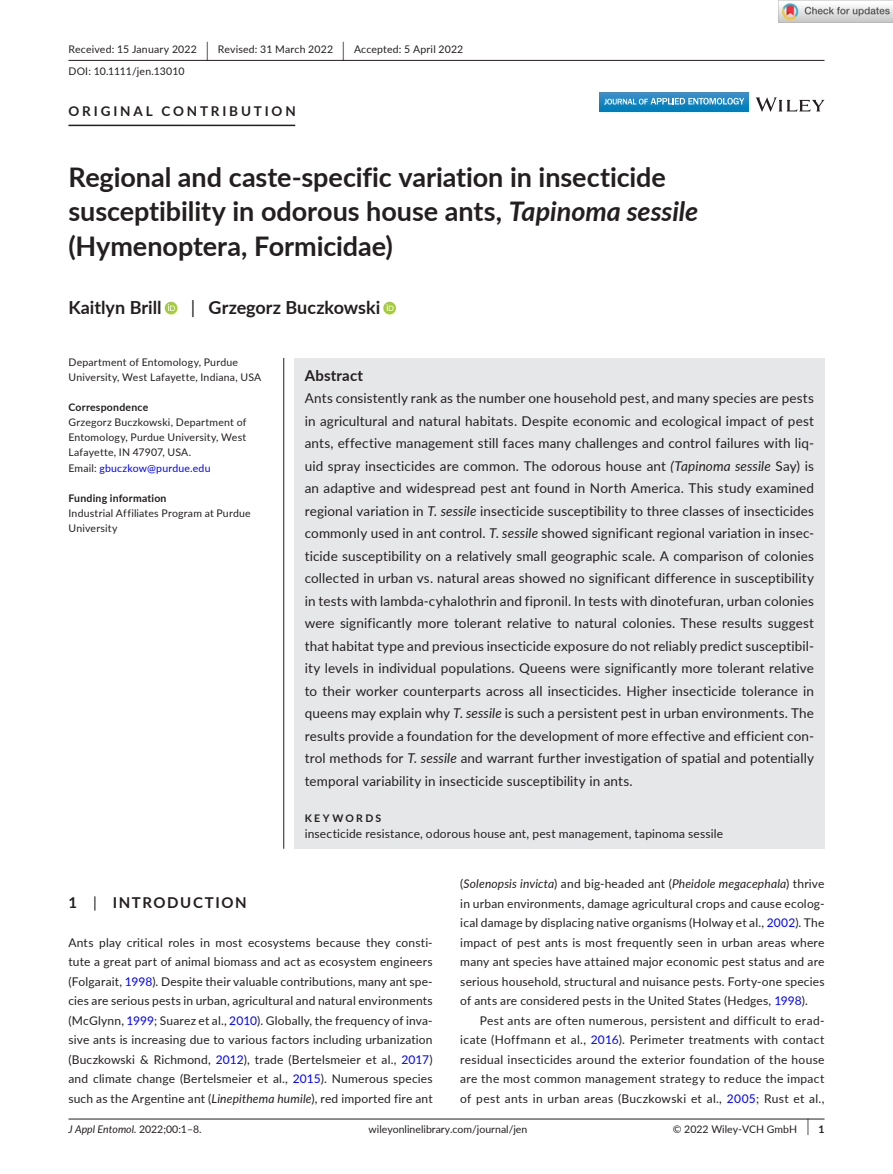
<style>
.page{position:relative;width:893px;height:1174px;background:#fff}
.page>*{position:absolute;margin:0;border:0;box-sizing:border-box;transform-origin:0 0}
.t1{font:700 27px/34.5px "Lato";letter-spacing:-.005em;color:#231f20}
.t2{font:700 18px "Lato";color:#231f20}
.t3{font:700 15px "Lato";letter-spacing:.1em;color:#231f20}
.t4{font:700 15px "Lato";letter-spacing:.015em;color:#231f20}
.t5{font:13.5px/22.5px "Lato";letter-spacing:.01em;color:#231f20;text-align:justify}
.t6{font:700 13.5px "Lato";letter-spacing:.21em;color:#231f20}
.t7{font:12px/19.5px "Lato";letter-spacing:.015em;color:#231f20;text-align:justify}
.t8{font:10.5px/15px "Lato";letter-spacing:.015em;color:#231f20}
.t9{font:700 10.5px "Lato";letter-spacing:.02em;color:#231f20}
.t10{font:italic 10.5px "Lato";color:#231f20}
.t11{font:700 10.5px "Lato";letter-spacing:.22em;color:#231f20}
.s1{font-size:19.65px}
.s2{font-style:italic}
.s3{font-weight:400}
.s4{color:#00f}
.s5{font-style:normal}
.s6{font-size:17.4px}
.s7{font-weight:700}
</style>
<div class="page">
<hr style="left:68px;top:1118px;width:756px;height:1px;background:#231f20">
<svg style="left:756px;top:97px;width:68px;height:15px"></svg>
<svg style="left:599px;top:93px;width:149px;height:19px;background:#1785c0"></svg>
<svg style="left:604px;top:98px;width:140px;height:7px"></svg>
<hr style="left:68px;top:60px;width:756px;height:1px;background:#231f20">
<hr style="left:68px;top:125px;width:227px;height:1px;background:#231f20">
<div style="left:165px;top:302px;width:12px;height:12px;background:#a5cd39;border-radius:50%"></div>
<svg style="left:168px;top:304px;width:7px;height:7px"></svg>
<svg style="left:383px;top:302px;width:13px;height:12px"></svg>
<svg style="left:387px;top:304px;width:7px;height:7px"></svg>
<div style="left:294px;top:358px;width:530px;height:490px;background:#e6e7e9"></div>
<hr style="left:283px;top:358px;width:1px;height:490px;background:#231f20">
<img style="left:779px;top:0;width:114px;height:23px">
<p class="t8" style="left:68px;top:38px;width:396px;line-height:21.8px">Received: 15 January 2022 <span class="s1">|</span> Revised: 31 March 2022 <span class="s1">|</span> Accepted: 5 April 2022<br>DOI: 10.1111/jen.13010</p>
<p class="t6" style="left:68px;top:101px;width:229px">ORIGINAL CONTRIBUTION</p>
<h1 class="t1" style="left:68px;top:159px;width:631px">Regional and caste-specific variation in insecticide susceptibility in odorous house ants, <span class="s2">Tapinoma sessile </span>(Hymenoptera, Formicidae)</h1>
<h2 class="t2" style="left:68px;top:295px;width:95px">Kaitlyn Brill</h2>
<h2 class="t2" style="left:191px;top:295px;width:191px"><span class="s3">|</span> Grzegorz Buczkowski</h2>
<p class="t8" style="left:68px;top:355px;width:194px">Department of Entomology, Purdue<br>University, West Lafayette, Indiana, USA</p>
<p class="t9" style="left:68px;top:400px;width:81px">Correspondence</p>
<p class="t8" style="left:68px;top:415px;width:179px">Grzegorz Buczkowski, Department of<br>Entomology, Purdue University, West<br>Lafayette, IN 47907, USA.<br>Email: <span class="s4">gbuczkow@purdue.edu</span></p>
<p class="t9" style="left:68px;top:490px;width:100px">Funding information</p>
<p class="t8" style="left:68px;top:505px;width:184px">Industrial Affiliates Program at Purdue<br>University</p>
<p class="t4" style="left:305px;top:364px;width:60px">Abstract</p>
<p class="t5" style="left:305px;top:386px;width:511px">Ants consistently rank as the number one household pest, and many species are pests in agricultural and natural habitats. Despite economic and ecological impact of pest ants, effective management still faces many challenges and control failures with liq&shy;uid spray insecticides are common. The odorous house ant <span class="s2">(Tapinoma sessile</span> Say) is an adaptive and widespread pest ant found in North America. This study examined regional variation in <span class="s2">T</span>. <span class="s2">sessile</span> insecticide susceptibility to three classes of insecticides commonly used in ant control. <span class="s2">T</span>. <span class="s2">sessile</span> showed significant regional variation in insec&shy;ticide susceptibility on a relatively small geographic scale. A comparison of colonies collected in urban vs. natural areas showed no significant difference in susceptibility in tests with lambda-cyhalothrin and fipronil. In tests with dinotefuran, urban colonies were significantly more tolerant relative to natural colonies. These results suggest that habitat type and previous insecticide exposure do not reliably predict susceptibil&shy;ity levels in individual populations. Queens were significantly more tolerant relative to their worker counterparts across all insecticides. Higher insecticide tolerance in queens may explain why <span class="s2">T</span>. <span class="s2">sessile</span> is such a persistent pest in urban environments. The results provide a foundation for the development of more effective and efficient con&shy;trol methods for <span class="s2">T</span>. <span class="s2">sessile</span> and warrant further investigation of spatial and potentially temporal variability in insecticide susceptibility in ants.</p>
<p class="t11" style="left:305px;top:810px;width:78px">KEYWORDS</p>
<p class="t7" style="left:305px;top:823px;width:420px">insecticide resistance, odorous house ant, pest management, tapinoma sessile</p>
<p class="t3" style="left:68px;top:891px;width:180px">1 <span class="s3">|</span> INTRODUCTION</p>
<p class="t7" style="left:68px;top:932px;width:366px">Ants play critical roles in most ecosystems because they consti&shy;tute a great part of animal biomass and act as ecosystem engineers (Folgarait, <span class="s4">1998</span>). Despite their valuable contributions, many ant spe&shy;cies are serious pests in urban, agricultural and natural environments (McGlynn, <span class="s4">1999</span>; Suarez et al., <span class="s4">2010</span>). Globally, the frequency of inva&shy;sive ants is increasing due to various factors including urbanization (Buczkowski &amp; Richmond, <span class="s4">2012</span>), trade (Bertelsmeier et al., <span class="s4">2017</span>) and climate change (Bertelsmeier et al., <span class="s4">2015</span>). Numerous species such as the Argentine ant (<span class="s2">Linepithema humile</span>), red imported fire ant</p>
<p class="t7" style="left:460px;top:873px;width:366px">(<span class="s2">Solenopsis invicta</span>) and big-headed ant (<span class="s2">Pheidole megacephala</span>) thrive in urban environments, damage agricultural crops and cause ecolog&shy;ical damage by displacing native organisms (Holway et al., <span class="s4">2002</span>). The impact of pest ants is most frequently seen in urban areas where many ant species have attained major economic pest status and are serious household, structural and nuisance pests. Forty-one species of ants are considered pests in the United States (Hedges, <span class="s4">1998</span>).</p>
<p class="t7" style="left:460px;top:1010px;width:366px;text-indent:20px">Pest ants are often numerous, persistent and difficult to erad&shy;icate (Hoffmann et al., <span class="s4">2016</span>). Perimeter treatments with contact residual insecticides around the exterior foundation of the house are the most common management strategy to reduce the impact of pest ants in urban areas (Buczkowski et al., <span class="s4">2005</span>; Rust et al.,</p>
<p class="t10" style="left:68px;top:1121px;width:135px">J Appl Entomol. <span class="s5">2022;00:1–8.</span></p>
<p class="t8" style="left:369px;top:1121px;width:160px">wileyonlinelibrary.com/journal/jen</p>
<p class="t8" style="left:673px;top:1121px;width:153px">© 2022 Wiley-VCH GmbH <span class="s6">|</span> <span class="s7">1</span></p>
</div>
